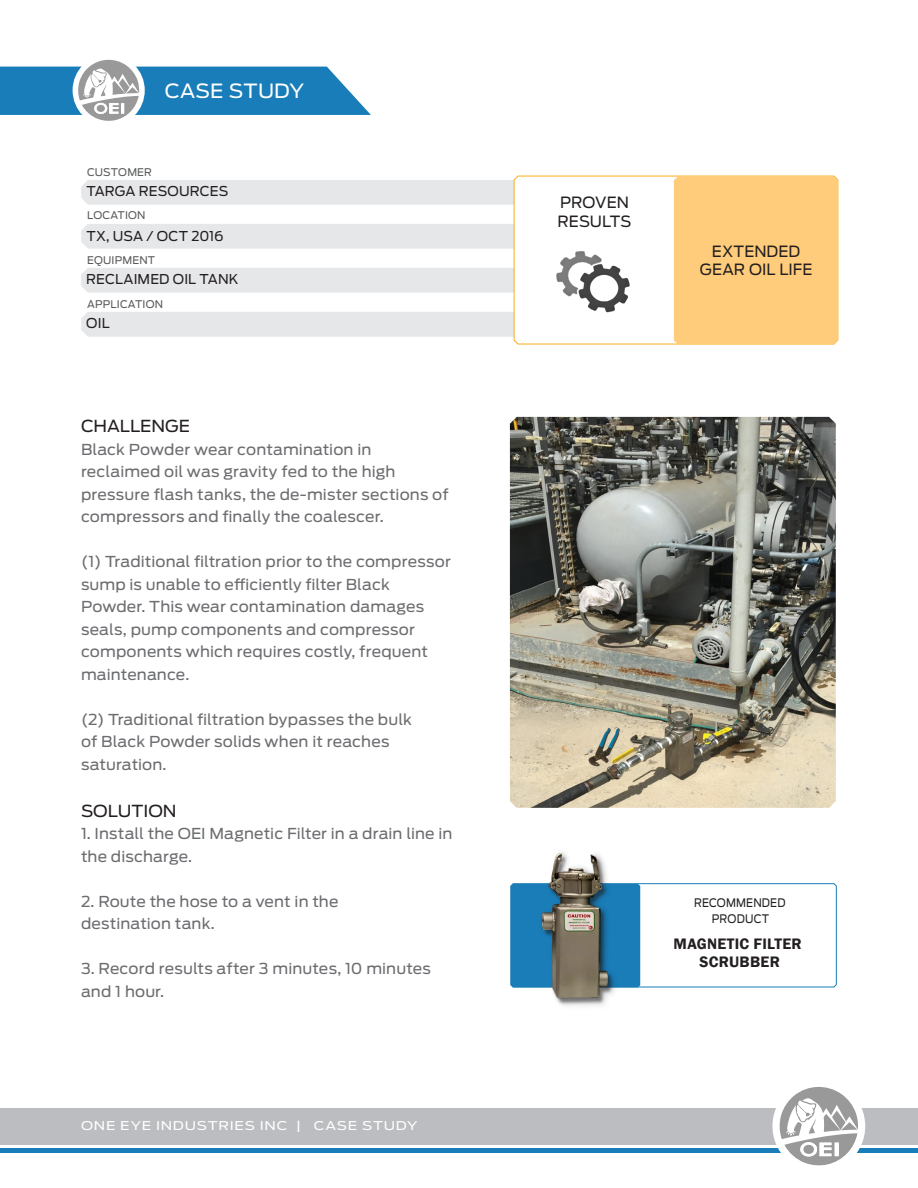
<style>
.page{position:relative;width:918px;height:1188px;background:#fff}
.page>*{position:absolute;margin:0;border:0;box-sizing:border-box;transform-origin:0 0}
.t1{font:19.5px "Antenna";letter-spacing:.005em;color:#fff;scale:1.05 1}
.t2{font:16.5px "Antenna";color:#231f20;scale:1.05 1}
.t3{font:600 15.6px "Franklin Gothic";letter-spacing:.02em;color:#231f20}
.t4{font:15.45px/18.5px "Antenna";letter-spacing:.005em;color:#231f20}
.t5{font:15px/22.5px "Antenna";letter-spacing:.01em;color:#6c6d70;scale:1.05 1}
.t6{font:13.5px "Antenna";letter-spacing:.01em;color:#231f20}
.t7{font:12px "Antenna";letter-spacing:.055em;color:#fff;scale:1.2 1}
.t8{font:11.7px "Antenna";letter-spacing:.015em;color:#231f20;scale:.91 1}
.t9{font:10.5px "Antenna";letter-spacing:.015em;color:#57585a}
</style>
<div class="page">
<div style="left:0;top:1108px;width:918px;height:36px;background:#bcbdc0"></div>
<hr style="left:0;top:1148px;width:918px;height:4px;background:#187db8">
<div style="left:772px;top:1080px;width:93px;height:93px;background:#fff;border-radius:50%"></div>
<svg style="left:779px;top:1087px;width:79px;height:79px"></svg>
<div style="left:81px;top:268px;width:432px;height:25px;background:#e6e7e9"></div>
<div style="left:81px;top:312px;width:432px;height:25px;background:#e6e7e9"></div>
<div style="left:81px;top:180px;width:432px;height:25px;background:#e6e7e9"></div>
<div style="left:81px;top:224px;width:432px;height:25px;background:#e6e7e9"></div>
<svg style="left:0;top:60px;width:371px;height:61px"></svg>
<svg style="left:513px;top:175px;width:323px;height:170px"></svg>
<div style="left:674px;top:177px;width:164px;height:167px;background:#fecc7b"></div>
<img style="left:548px;top:239px;width:89px;height:85px">
<img style="left:510px;top:417px;width:326px;height:391px">
<svg style="left:511px;top:883px;width:326px;height:104px"></svg>
<div style="left:541px;top:853px;width:79px;height:159px;background:#fefefe"></div>
<img style="left:527px;top:852px;width:92px;height:154px">
<h1 class="t1" style="left:165px;top:79px;width:134px">CASE STUDY</h1>
<p class="t9" style="left:87px;top:166px;width:66px">CUSTOMER</p>
<p class="t9" style="left:87px;top:209px;width:60px">LOCATION</p>
<p class="t6" style="left:86px;top:183px;width:144px">TARGA RESOURCES</p>
<p class="t6" style="left:86px;top:228px;width:139px">TX, USA / OCT 2016</p>
<p class="t9" style="left:87px;top:254px;width:70px">EQUIPMENT</p>
<p class="t9" style="left:87px;top:298px;width:78px">APPLICATION</p>
<p class="t6" style="left:86px;top:271px;width:154px">RECLAIMED OIL TANK</p>
<p class="t6" style="left:86px;top:315px;width:25px">OIL</p>
<p class="t2" style="left:81px;top:417px;width:105px">CHALLENGE</p>
<p class="t5" style="left:81px;top:438px;width:352px">Black Powder wear contamination in reclaimed oil was gravity fed to the high pressure flash tanks, the de-mister sections of compressors and finally the coalescer.</p>
<p class="t5" style="left:81px;top:551px;width:354px">(1) Traditional filtration prior to the compressor</p>
<p class="t5" style="left:81px;top:573px;width:332px">sump is unable to efficiently filter Black Powder. This wear contamination damages seals, pump components and compressor components which requires costly, frequent maintenance.</p>
<p class="t5" style="left:81px;top:708px;width:317px">(2) Traditional filtration bypasses the bulk of Black Powder solids when it reaches saturation.</p>
<p class="t2" style="left:81px;top:801px;width:93px">SOLUTION</p>
<p class="t5" style="left:81px;top:823px;width:355px">1. Install the OEI Magnetic Filter in a drain line in</p>
<p class="t5" style="left:81px;top:845px;width:107px">the discharge.</p>
<p class="t5" style="left:81px;top:890px;width:247px">2. Route the hose to a vent in the</p>
<p class="t5" style="left:81px;top:913px;width:129px">destination tank.</p>
<p class="t5" style="left:81px;top:958px;width:335px">3. Record results after 3 minutes, 10 minutes</p>
<p class="t5" style="left:81px;top:980px;width:81px">and 1 hour.</p>
<p class="t7" style="left:81px;top:1119px;width:282px">ONE EYE INDUSTRIES INC | CASE STUDY</p>
<p class="t4" style="left:558px;top:194px;width:75px">PROVEN<br>RESULTS</p>
<p class="t4" style="left:712px;top:242px;width:90px">EXTENDED</p>
<p class="t4" style="left:700px;top:260px;width:114px">GEAR OIL LIFE</p>
<p class="t8" style="left:694px;top:896px;width:102px">RECOMMENDED</p>
<p class="t8" style="left:712px;top:912px;width:65px">PRODUCT</p>
<p class="t3" style="left:674px;top:934px;width:130px">MAGNETIC FILTER</p>
<p class="t3" style="left:699px;top:952px;width:82px">SCRUBBER</p>
</div>
